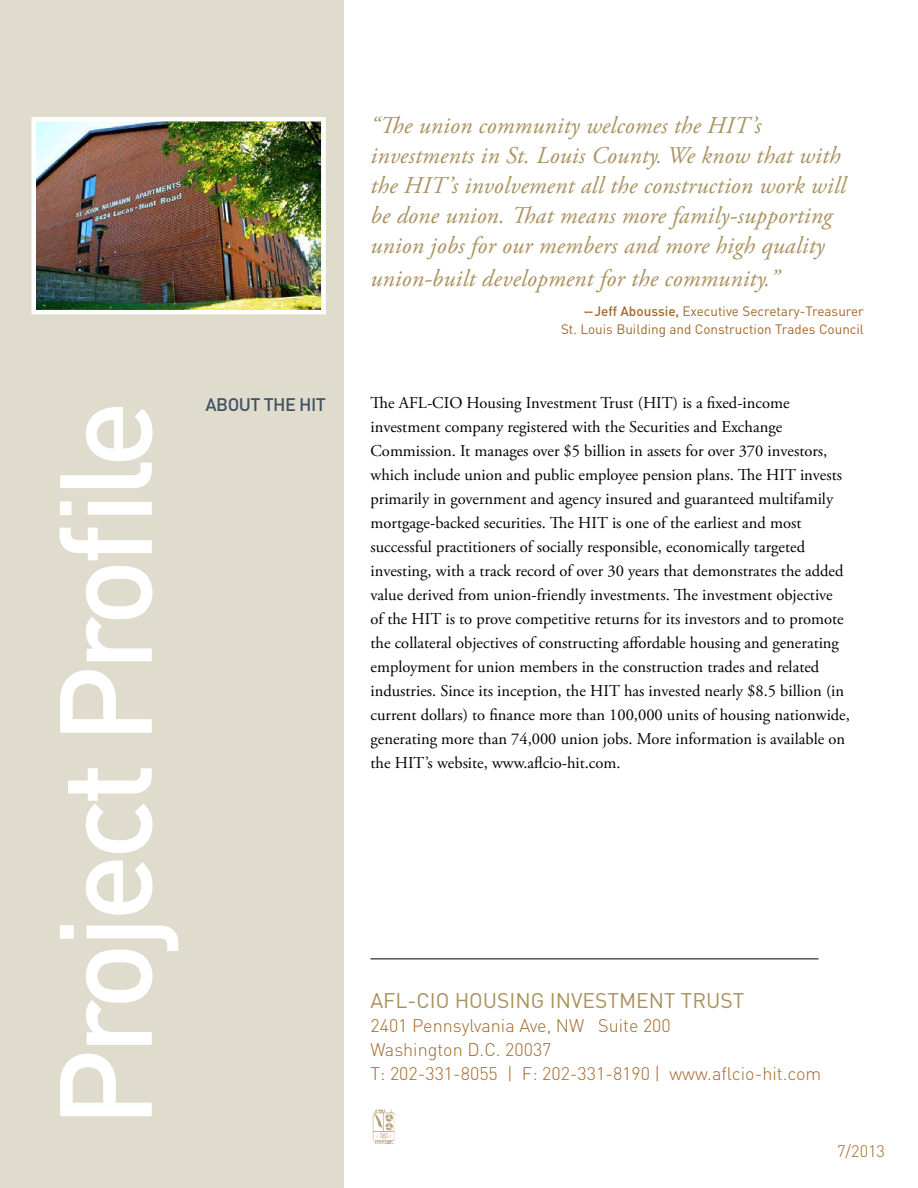
<style>
.page{position:relative;width:918px;height:1188px;background:#fff}
.page>*{position:absolute;margin:0;border:0;box-sizing:border-box;transform-origin:0 0}
.t1{font:500 128.55px "DIN Pro";letter-spacing:-.05em;color:#fff}
.t2{font:italic 24px/30px "Adobe Garamond Pro";letter-spacing:.01em;color:#a9915d}
.t3{font:21px "DIN Pro";color:#a9915d}
.t4{font:300 18px/24px "DIN Pro";color:#a26829}
.t5{font:500 18px "DIN Pro";letter-spacing:-.03em;color:#425264}
.t6{font:16.5px/24px "Adobe Garamond Pro";color:#000}
.t7{font:300 16.5px "DIN Pro";color:#a26829}
.t8{font:13.5px/18px "DIN Pro";color:#a26829;text-align:right}
.s1{font-weight:500}
</style>
<div class="page">
<div style="left:0;top:0;width:344px;height:1188px;background:#dfdbcd"></div>
<hr style="left:370px;top:959px;width:449px;height:1px;background:#000">
<img style="left:373px;top:1109px;width:22px;height:35px">
<img style="left:37px;top:122px;width:284px;height:187px">
<div style="left:32px;top:117px;width:294px;height:197px;border:4px solid #fff"></div>
<h1 class="t1" style="left:18px;top:1128px;width:729px;rotate:-90deg">Project Profile</h1>
<p class="t5" style="left:206px;top:392px;width:122px">ABOUT THE HIT</p>
<p class="t2" style="left:370px;top:111px;width:477px">“The union community welcomes the HIT’s investments in St. Louis County. We know that with the HIT’s involvement all the construction work will be done union. That means more family-supporting union jobs for our members and more high quality</p>
<h2 class="t2" style="left:370px;top:264px;width:410px">union-built development for the community.”</h2>
<p class="t8" style="left:561px;top:301px;width:304px"><span class="s1">-- Jeff Aboussie,</span> Executive Secretary-Treasurer<br>St. Louis Building and Construction Trades Council</p>
<p class="t6" style="left:370px;top:391px;width:481px">The AFL-CIO Housing Investment Trust (HIT) is a fixed-income investment company registered with the Securities and Exchange Commission. It manages over $5 billion in assets for over 370 investors, which include union and public employee pension plans. The HIT invests primarily in government and agency insured and guaranteed multifamily mortgage-backed securities. The HIT is one of the earliest and most successful practitioners of socially responsible, economically targeted investing, with a track record of over 30 years that demonstrates the added value derived from union-friendly investments. The investment objective<br>of the HIT is to prove competitive returns for its investors and to promote the collateral objectives of constructing affordable housing and generating employment for union members in the construction trades and related industries. Since its inception, the HIT has invested nearly $8.5 billion (in current dollars) to finance more than 100,000 units of housing nationwide, generating more than 74,000 union jobs. More information is available on the HIT’s website, www.aflcio-hit.com.</p>
<p class="t3" style="left:370px;top:986px;width:375px">AFL-CIO HOUSING INVESTMENT TRUST</p>
<p class="t4" style="left:370px;top:1013px;width:452px">2401 Pennsylvania Ave, NW Suite 200<br>Washington D.C. 20037<br>T: 202-331-8055 | F: 202-331-8190 | www.aflcio-hit.com</p>
<p class="t7" style="left:837px;top:1139px;width:49px">7/2013</p>
</div>
